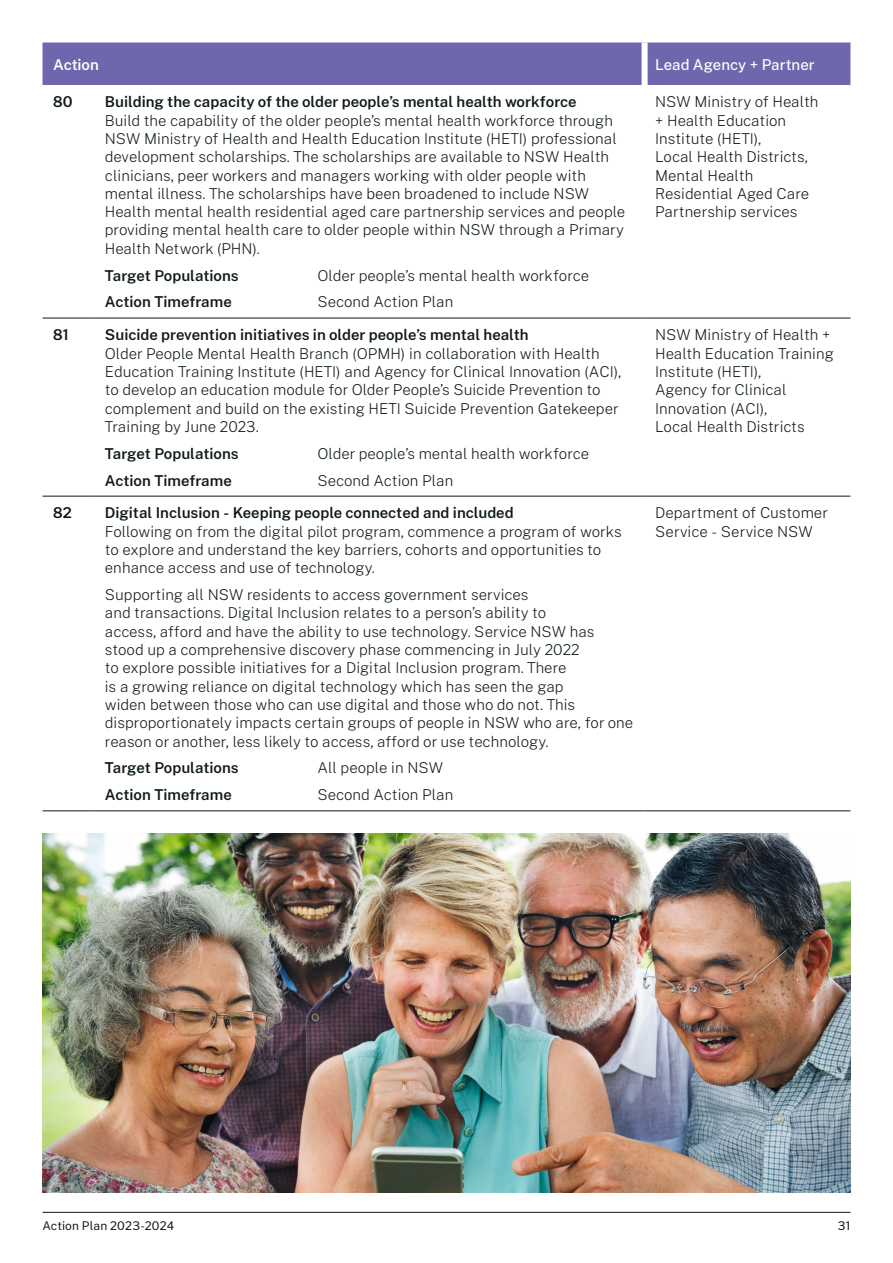
<style>
.page{position:relative;width:893px;height:1263px;background:#fff}
.page>*{position:absolute;margin:0;border:0;box-sizing:border-box;transform-origin:0 0}
.t1{font:200 15px/18.3px "Public Sans";color:#0f1a18}
.t2{font:600 15px "Public Sans";color:#0f1a18}
.t3{font:500 15px "Public Sans";color:#fff}
.t4{font:600 15px "Public Sans";letter-spacing:-.01em;color:#fff}
.t5{font:12px "Public Sans";letter-spacing:.01em;color:#0f1a18}
</style>
<div class="page">
<img style="left:43px;top:833px;width:807px;height:360px">
<div style="left:43px;top:43px;width:807px;height:42px;background:#6f67ae"></div>
<div style="left:642px;top:43px;width:6px;height:42px;background:#fff"></div>
<hr style="left:43px;top:318px;width:51px;height:1px;background:#0f1a18">
<hr style="left:94px;top:318px;width:551px;height:1px;background:#0f1a18">
<hr style="left:645px;top:318px;width:205px;height:1px;background:#0f1a18">
<hr style="left:43px;top:496px;width:51px;height:1px;background:#0f1a18">
<hr style="left:94px;top:496px;width:551px;height:1px;background:#0f1a18">
<hr style="left:645px;top:496px;width:205px;height:1px;background:#0f1a18">
<hr style="left:43px;top:810px;width:51px;height:1px;background:#0f1a18">
<hr style="left:94px;top:810px;width:551px;height:1px;background:#0f1a18">
<hr style="left:645px;top:810px;width:205px;height:1px;background:#0f1a18">
<hr style="left:43px;top:1212px;width:807px;height:1px;background:#0f1a18">
<p class="t4" style="left:53px;top:55px;width:47px">Action</p>
<p class="t3" style="left:655px;top:55px;width:161px">Lead Agency + Partner</p>
<p class="t2" style="left:53px;top:93px;width:21px">80</p>
<p class="t2" style="left:105px;top:93px;width:473px">Building the capacity of the older people’s mental health workforce</p>
<p class="t1" style="left:105px;top:111px;width:522px">Build the capability of the older people’s mental health workforce through NSW Ministry of Health and Health Education Institute (HETI) professional development scholarships. The scholarships are available to NSW Health clinicians, peer workers and managers working with older people with mental illness. The scholarships have been broadened to include NSW Health mental health residential aged care partnership services and people providing mental health care to older people within NSW through a Primary Health Network (PHN).</p>
<p class="t2" style="left:105px;top:266px;width:135px">Target Populations</p>
<p class="t1" style="left:317px;top:266px;width:273px">Older people’s mental health workforce</p>
<p class="t2" style="left:105px;top:293px;width:128px">Action Timeframe</p>
<p class="t1" style="left:317px;top:293px;width:137px">Second Action Plan</p>
<p class="t1" style="left:655px;top:93px;width:165px">NSW Ministry of Health + Health Education<br>Institute (HETI),<br>Local Health Districts,<br>Mental Health<br>Residential Aged Care<br>Partnership services</p>
<p class="t2" style="left:53px;top:326px;width:17px">81</p>
<p class="t2" style="left:105px;top:326px;width:425px">Suicide prevention initiatives in older people’s mental health</p>
<p class="t1" style="left:105px;top:344px;width:518px">Older People Mental Health Branch (OPMH) in collaboration with Health Education Training Institute (HETI) and Agency for Clinical Innovation (ACI), to develop an education module for Older People’s Suicide Prevention to complement and build on the existing HETI Suicide Prevention Gatekeeper Training by June 2023.</p>
<p class="t2" style="left:105px;top:444px;width:135px">Target Populations</p>
<p class="t1" style="left:317px;top:444px;width:273px">Older people’s mental health workforce</p>
<p class="t2" style="left:105px;top:471px;width:128px">Action Timeframe</p>
<p class="t1" style="left:317px;top:471px;width:137px">Second Action Plan</p>
<p class="t2" style="left:53px;top:504px;width:20px">82</p>
<p class="t2" style="left:105px;top:504px;width:410px">Digital Inclusion - Keeping people connected and included</p>
<p class="t1" style="left:105px;top:522px;width:518px">Following on from the digital pilot program, commence a program of works to explore and understand the key barriers, cohorts and opportunities to enhance access and use of technology.</p>
<p class="t1" style="left:105px;top:585px;width:530px">Supporting all NSW residents to access government services<br>and transactions. Digital Inclusion relates to a person’s ability to<br>access, afford and have the ability to use technology. Service NSW has stood up a comprehensive discovery phase commencing in July 2022<br>to explore possible initiatives for a Digital Inclusion program. There<br>is a growing reliance on digital technology which has seen the gap<br>widen between those who can use digital and those who do not. This disproportionately impacts certain groups of people in NSW who are, for one reason or another, less likely to access, afford or use technology.</p>
<p class="t2" style="left:105px;top:758px;width:135px">Target Populations</p>
<p class="t1" style="left:317px;top:759px;width:127px">All people in NSW</p>
<p class="t2" style="left:105px;top:785px;width:128px">Action Timeframe</p>
<p class="t1" style="left:317px;top:785px;width:137px">Second Action Plan</p>
<p class="t1" style="left:655px;top:326px;width:180px">NSW Ministry of Health +<br>Health Education Training<br>Institute (HETI),<br>Agency for Clinical<br>Innovation (ACI),<br>Local Health Districts</p>
<p class="t1" style="left:655px;top:504px;width:174px">Department of Customer<br>Service - Service NSW</p>
<p class="t5" style="left:43px;top:1218px;width:133px">Action Plan 2023-2024</p>
<p class="t5" style="left:838px;top:1218px;width:14px">31</p>
</div>
